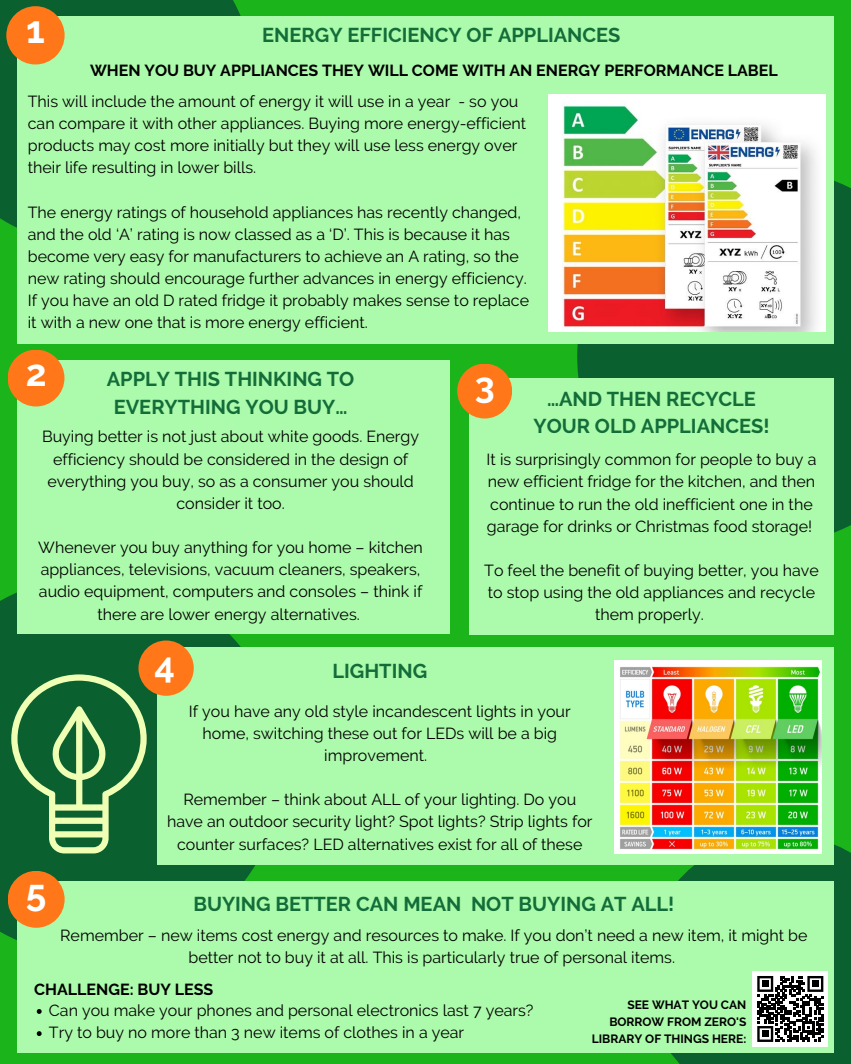
<style>
.page{position:relative;width:851px;height:1064px;background:#fff}
.page>*{position:absolute;margin:0;border:0;box-sizing:border-box;transform-origin:0 0}
.t1{font:700 38px "Raleway";color:#fff}
.t2{font:700 37.1px "Raleway";color:#fff}
.t3{font:700 36px "Raleway";color:#fff}
.t4{font:700 35.8px "Raleway";color:#fff}
.t5{font:700 20px/27.8px "Raleway";color:#126d39;text-align:center}
.t6{font:16px/22.1px "Raleway";color:#000;text-align:center}
.t7{font:700 16px "Raleway";color:#000}
.t8{font:700 12px/16.5px "Raleway";color:#000;text-align:right}
</style>
<div class="page">
<div style="left:0;top:0;width:850px;height:1063px;background:#1bb41a"></div>
<div style="left:0;top:0;width:253px;height:244px;background:#0b6030"></div>
<svg style="left:0;top:576px;width:283px;height:379px;fill:#0b6030"></svg>
<svg style="left:577px;top:168px;width:273px;height:377px;fill:#0b6030"></svg>
<div style="left:18px;top:16px;width:815px;height:327px;background:#acfaab"></div>
<div style="left:6px;top:6px;width:59px;height:58px;background:#ff7718;border-radius:50%"></div>
<svg style="left:643px;top:833px;width:207px;height:230px;fill:#0b6030"></svg>
<div style="left:18px;top:359px;width:431px;height:274px;background:#acfaab"></div>
<div style="left:18px;top:880px;width:815px;height:171px;background:#acfaab"></div>
<div style="left:8px;top:349px;width:56px;height:57px;background:#ff7718;border-radius:50%"></div>
<div style="left:469px;top:378px;width:364px;height:256px;background:#acfaab"></div>
<div style="left:457px;top:363px;width:55px;height:55px;background:#ff7718;border-radius:50%"></div>
<div style="left:8px;top:870px;width:57px;height:57px;background:#ff7718;border-radius:50%"></div>
<img style="left:549px;top:94px;width:276px;height:238px">
<div style="left:156px;top:647px;width:677px;height:217px;background:#acfaab"></div>
<div style="left:138px;top:640px;width:56px;height:55px;background:#ff7718;border-radius:50%"></div>
<img style="left:614px;top:660px;width:207px;height:193px">
<div style="left:752px;top:971px;width:75px;height:75px;background:#fff"></div>
<svg style="left:757px;top:976px;width:66px;height:65px"></svg>
<div style="left:761px;top:980px;width:7px;height:7px;background:#000"></div>
<div style="left:811px;top:980px;width:7px;height:7px;background:#000"></div>
<div style="left:761px;top:1030px;width:7px;height:7px;background:#000"></div>
<svg style="left:11px;top:674px;width:136px;height:179px"></svg>
<svg style="left:37px;top:1009px;width:5px;height:4px"></svg>
<svg style="left:37px;top:1031px;width:5px;height:4px"></svg>
<h1 class="t1" style="left:26px;top:7px;width:20px">1</h1>
<p class="t5" style="left:262px;top:21px;width:360px">ENERGY EFFICIENCY OF APPLIANCES</p>
<p class="t7" style="left:90px;top:61px;width:689px">WHEN YOU BUY APPLIANCES THEY WILL COME WITH AN ENERGY PERFORMANCE LABEL</p>
<p class="t6" style="left:28px;top:90px;width:500px;text-align:left">This will include the amount of energy it will use in a year - so you can compare it with other appliances. Buying more energy-efficient products may cost more initially but they will use less energy over their life resulting in lower bills.</p>
<p class="t6" style="left:28px;top:201px;width:502px;text-align:left">The energy ratings of household appliances has recently changed, and the old ‘A’ rating is now classed as a ‘D’. This is because it has become very easy for manufacturers to achieve an A rating, so the new rating should encourage further advances in energy efficiency.<br>If you have an old D rated fridge it probably makes sense to replace it with a new one that is more energy efficient.</p>
<p class="t5" style="left:107px;top:365px;width:249px">APPLY THIS THINKING TO<br>EVERYTHING YOU BUY…</p>
<p class="t6" style="left:42px;top:425px;width:378px">Buying better is not just about white goods. Energy efficiency should be considered in the design of everything you buy, so as a consumer you should consider it too.</p>
<p class="t6" style="left:38px;top:536px;width:386px">Whenever you buy anything for you home – kitchen appliances, televisions, vacuum cleaners, speakers, audio equipment, computers and consoles – think if there are lower energy alternatives.</p>
<h2 class="t2" style="left:26px;top:351px;width:22px">2</h2>
<h3 class="t4" style="left:474px;top:364px;width:21px">3</h3>
<p class="t5" style="left:533px;top:384px;width:237px">…AND THEN RECYCLE<br>YOUR OLD APPLIANCES!</p>
<p class="t6" style="left:486px;top:448px;width:331px;text-align:left">It is surprisingly common for people to buy a new efficient fridge for the kitchen, and then continue to run the old inefficient one in the garage for drinks or Christmas food storage!</p>
<p class="t6" style="left:484px;top:559px;width:336px">To feel the benefit of buying better, you have to stop using the old appliances and recycle them properly.</p>
<h3 class="t3" style="left:154px;top:644px;width:22px">4</h3>
<p class="t5" style="left:332px;top:657px;width:96px">LIGHTING</p>
<h2 class="t2" style="left:26px;top:871px;width:22px">5</h2>
<p class="t6" style="left:189px;top:699px;width:383px">If you have any old style incandescent lights in your home, switching these out for LEDs will be a big improvement.</p>
<p class="t6" style="left:167px;top:788px;width:427px">Remember – think about ALL of your lighting. Do you have an outdoor security light? Spot lights? Strip lights for counter surfaces? LED alternatives exist for all of these</p>
<p class="t5" style="left:193px;top:889px;width:482px">BUYING BETTER CAN MEAN NOT BUYING AT ALL!</p>
<p class="t6" style="left:60px;top:924px;width:748px">Remember – new items cost energy and resources to make. If you don’t need a new item, it might be better not to buy it at all. This is particularly true of personal items.</p>
<p class="t7" style="left:34px;top:979px;width:180px">CHALLENGE: BUY LESS</p>
<p class="t6" style="left:49px;top:999px;width:486px;text-align:left">Can you make your phones and personal electronics last 7 years?<br>Try to buy no more than 3 new items of clothes in a year</p>
<p class="t8" style="left:591px;top:996px;width:156px">SEE WHAT YOU CAN<br>BORROW FROM ZERO'S<br>LIBRARY OF THINGS HERE:</p>
</div>
